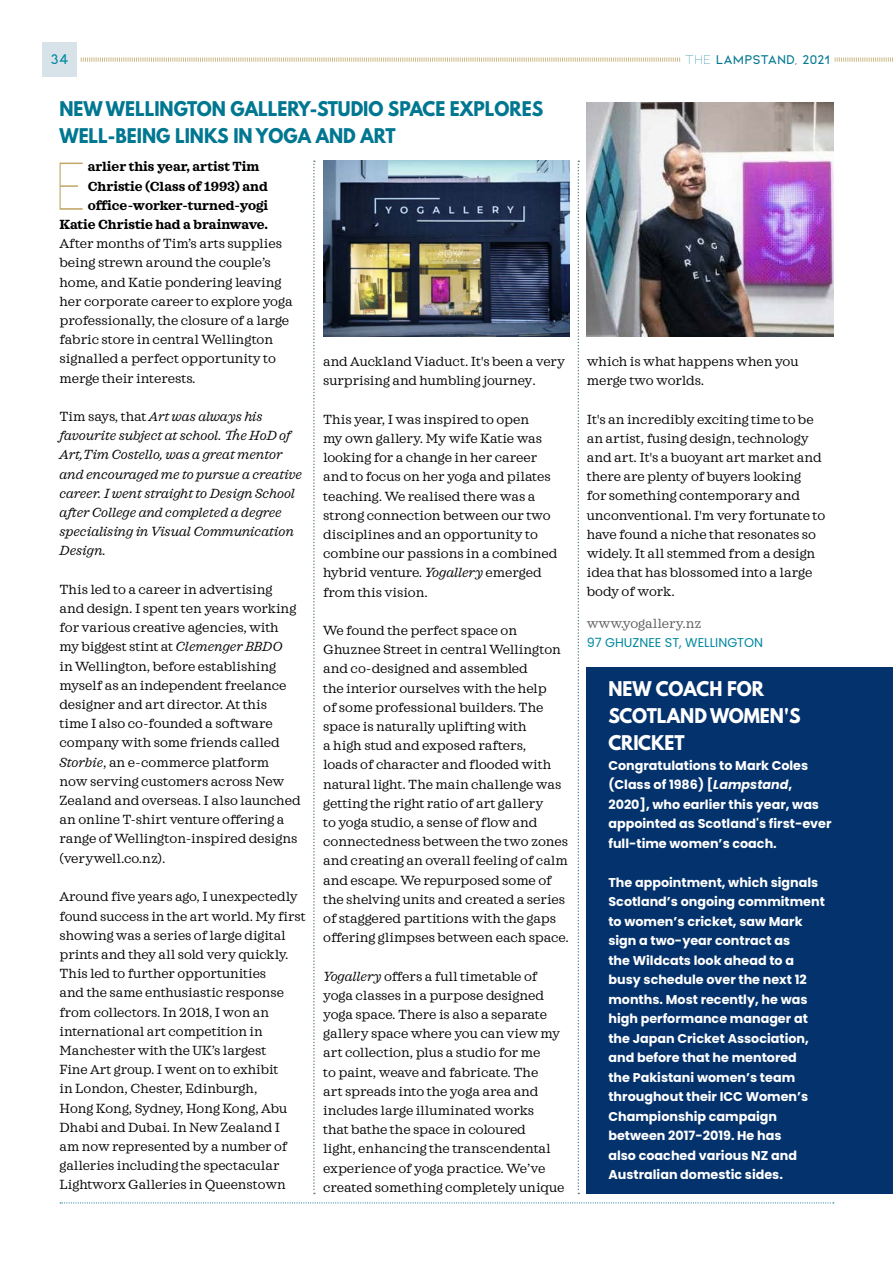
<style>
.page{position:relative;width:893px;height:1263px;background:#fff}
.page>*{position:absolute;margin:0;border:0;box-sizing:border-box;transform-origin:0 0}
.t1{font:300 72.6px "Kiona";color:#c0a868;scale:.75 1}
.t2{font:700 18px/27px "League Spartan";color:#007791;scale:.95 1}
.t3{font:700 18px/27px "League Spartan";color:#fff;scale:.95 1}
.t4{font:600 15px "Kiona";color:#0088a1}
.t5{font:13.5px/19.2px "Sagona";color:#000}
.t6{font:italic 13.5px/19.2px "Sagona";color:#000}
.t7{font:700 13.5px "Sagona";color:#000}
.t8{font:600 13.5px "Kiona";color:#007791}
.t9{font:13.5px "Sagona";color:#58595b}
.t10{font:700 12.75px/19.5px "Poppins";color:#fff}
.t11{font:12.75px "Poppins";color:#0088a1}
.s1{font-weight:300}
.s2{font-style:normal}
.s3{font-style:italic}
</style>
<div class="page">
<svg style="left:80px;top:57px;width:813px;height:5px"></svg>
<div style="left:43px;top:43px;width:34px;height:34px;background:#d7e3e9"></div>
<svg style="left:60px;top:1202px;width:774px;height:1px"></svg>
<div style="left:681px;top:51px;width:152px;height:17px;background:#fff"></div>
<img style="left:587px;top:102px;width:246px;height:234px">
<img style="left:323px;top:161px;width:247px;height:175px">
<div style="left:587px;top:668px;width:306px;height:526px;background:#03326c"></div>
<svg style="left:313px;top:161px;width:2px;height:1033px"></svg>
<svg style="left:578px;top:161px;width:1px;height:1033px"></svg>
<p class="t4" style="left:51px;top:51px;width:19px">34</p>
<p class="t8" style="left:685px;top:52px;width:147px"><span class="s1">The</span> LAMPSTAND, 2021</p>
<h2 class="t2" style="left:60px;top:95px;width:511px">NEW WELLINGTON GALLERY-STUDIO SPACE EXPLORES<br>WELL-BEING LINKS IN YOGA AND ART</h2>
<h1 class="t1" style="left:54px;top:145px;width:46px">E</h1>
<p class="t7" style="left:88px;top:158px;width:173px">arlier this year, artist Tim</p>
<p class="t7" style="left:88px;top:178px;width:182px">Christie (Class of 1993) and</p>
<p class="t7" style="left:88px;top:197px;width:182px">office-worker-turned-yogi</p>
<p class="t7" style="left:60px;top:216px;width:210px">Katie Christie had a brainwave.</p>
<p class="t5" style="left:60px;top:234px;width:235px">After months of Tim’s arts supplies being strewn around the couple’s home, and Katie pondering leaving her corporate career to explore yoga professionally, the closure of a large fabric store in central Wellington signalled a perfect opportunity to merge their interests.</p>
<p class="t6" style="left:60px;top:407px;width:244px"><span class="s2">Tim says, that</span> Art was always his favourite subject at school. The HoD of Art,Tim Costello, was a great mentor and encouraged me to pursue a creative career. I went straight to Design School after College and completed a degree specialising in Visual Communication Design.</p>
<p class="t5" style="left:60px;top:580px;width:243px">This led to a career in advertising and design. I spent ten years working for various creative agencies, with my biggest stint at <span class="s3">Clemenger BBDO<br></span>in Wellington, before establishing myself as an independent freelance designer and art director. At this<br>time I also co-founded a software company with some friends called <span class="s3">Storbie</span>, an e-commerce platform now serving customers across New Zealand and overseas. I also launched an online T-shirt venture offering a range of Wellington-inspired designs (verywell.co.nz).</p>
<p class="t5" style="left:60px;top:887px;width:248px">Around five years ago, I unexpectedly found success in the art world. My first showing was a series of large digital prints and they all sold very quickly.<br>This led to further opportunities<br>and the same enthusiastic response from collectors. In 2018, I won an international art competition in Manchester with the UK’s largest<br>Fine Art group. I went on to exhibit<br>in London, Chester, Edinburgh,<br>Hong Kong, Sydney, Hong Kong, Abu Dhabi and Dubai. In New Zealand I<br>am now represented by a number of galleries including the spectacular Lightworx Galleries in Queenstown</p>
<p class="t5" style="left:323px;top:352px;width:244px">and Auckland Viaduct. It's been a very surprising and humbling journey.</p>
<p class="t5" style="left:323px;top:410px;width:236px">This year, I was inspired to open<br>my own gallery. My wife Katie was looking for a change in her career and to focus on her yoga and pilates teaching. We realised there was a strong connection between our two disciplines and an opportunity to combine our passions in a combined hybrid venture. <span class="s3">Yogallery</span> emerged from this vision.</p>
<p class="t5" style="left:323px;top:621px;width:247px">We found the perfect space on Ghuznee Street in central Wellington and co-designed and assembled<br>the interior ourselves with the help<br>of some professional builders. The space is naturally uplifting with<br>a high stud and exposed rafters,<br>loads of character and flooded with natural light. The main challenge was getting the right ratio of art gallery<br>to yoga studio, a sense of flow and connectedness between the two zones and creating an overall feeling of calm and escape. We repurposed some of the shelving units and created a series of staggered partitions with the gaps offering glimpses between each space.</p>
<p class="t5" style="left:323px;top:966px;width:243px"><span class="s3">Yogallery</span> offers a full timetable of yoga classes in a purpose designed yoga space. There is also a separate gallery space where you can view my art collection, plus a studio for me<br>to paint, weave and fabricate. The<br>art spreads into the yoga area and includes large illuminated works<br>that bathe the space in coloured<br>light, enhancing the transcendental experience of yoga practice. We’ve created something completely unique</p>
<p class="t5" style="left:587px;top:352px;width:213px">which is what happens when you merge two worlds.</p>
<p class="t5" style="left:587px;top:410px;width:240px">It's an incredibly exciting time to be an artist, fusing design, technology and art. It's a buoyant art market and there are plenty of buyers looking<br>for something contemporary and unconventional. I'm very fortunate to have found a niche that resonates so widely. It all stemmed from a design idea that has blossomed into a large body of work.</p>
<p class="t9" style="left:587px;top:615px;width:116px">www.yogallery.nz</p>
<p class="t11" style="left:587px;top:635px;width:178px">97 GHUZNEE ST, WELLINGTON</p>
<h2 class="t3" style="left:608px;top:675px;width:204px">NEW COACH FOR<br>SCOTLAND WOMEN'S<br>CRICKET</h2>
<p class="t10" style="left:608px;top:755px;width:225px">Congratulations to Mark Coles (Class of 1986) [<span class="s3">Lampstand</span>,<br>2020], who earlier this year, was appointed as Scotland's first-ever full-time women’s coach.</p>
<p class="t10" style="left:608px;top:872px;width:218px">The appointment, which signals<br>Scotland’s ongoing commitment to women’s cricket, saw Mark sign a two-year contract as<br>the Wildcats look ahead to a busy schedule over the next 12 months. Most recently, he was high performance manager at the Japan Cricket Association, and before that he mentored<br>the Pakistani women’s team throughout their ICC Women’s<br>Championship campaign between 2017-2019. He has<br>also coached various NZ and<br>Australian domestic sides.</p>
</div>
